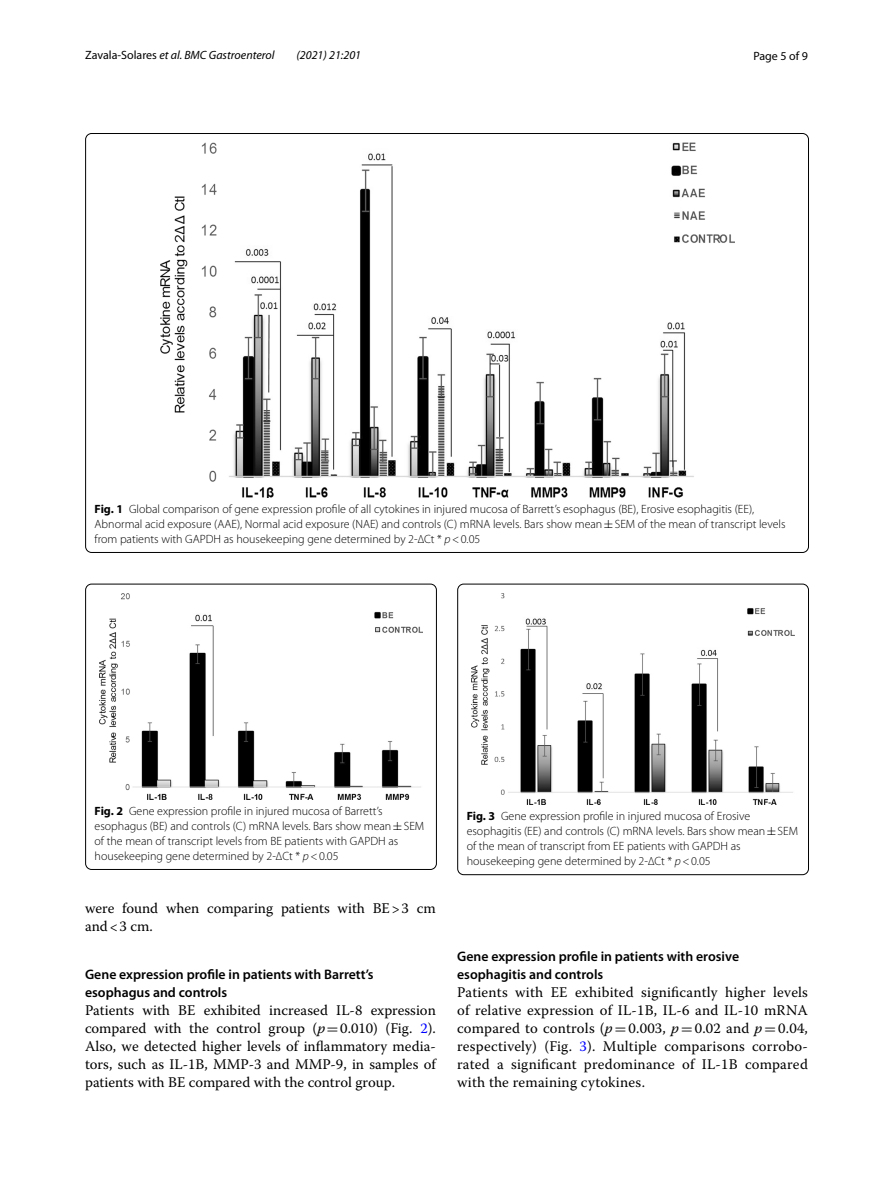
<style>
.page{position:relative;width:893px;height:1187px;background:#fff}
.page>*{position:absolute;margin:0;border:0;box-sizing:border-box;transform-origin:0 0}
.t1{font:14.7px/18px "Warnock Pro";color:#000;text-align:justify}
.t2{font:600 13.8px/18px "Myriad Pro";color:#000}
.t3{font:300 12px/15px "Myriad Pro";color:#000}
.t4{font:italic 12px "Myriad Pro";color:#000}
.t5{font:12px "Myriad Pro";color:#000}
.s1{font-style:normal}
.s2{font-weight:700}
.s3{font-family:"MTSY";font-weight:400}
.s4{font-style:italic}
.s5{font-family:"MTSY"}
.s6{color:#00f}
</style>
<div class="page">
<img style="left:160px;top:142px;width:574px;height:355px">
<img style="left:99px;top:593px;width:324px;height:206px">
<div style="left:85px;top:584px;width:352px;height:285px;border:1px solid #000;border-radius:6px"></div>
<img style="left:471px;top:593px;width:324px;height:211px">
<div style="left:457px;top:584px;width:352px;height:290px;border:1px solid #000;border-radius:6px"></div>
<p class="t4" style="left:85px;top:48px;width:191px"><span class="s1">Zavala‑Solares</span> et al. BMC Gastroenterol</p>
<p class="t4" style="left:296px;top:48px;width:66px">(2021) 21:201</p>
<p class="t5" style="left:753px;top:48px;width:56px">Page 5 of 9</p>
<p class="t3" style="left:95px;top:501px;width:692px"><span class="s2">Fig. 1</span> Global comparison of gene expression profile of all cytokines in injured mucosa of Barrett’s esophagus (BE), Erosive esophagitis (EE),<br>Abnormal acid exposure (AAE), Normal acid exposure (NAE) and controls (C) mRNA levels. Bars show mean<span class="s3">±</span>SEM of the mean of transcript levels from patients with GAPDH as housekeeping gene determined by 2-∆Ct * <span class="s4">p</span>&lt;0.05</p>
<p class="t3" style="left:95px;top:803px;width:331px"><span class="s2">Fig. 2</span> Gene expression profile in injured mucosa of Barrett’s esophagus (BE) and controls (C) mRNA levels. Bars show mean<span class="s3">±</span>SEM of the mean of transcript levels from BE patients with GAPDH as housekeeping gene determined by 2-∆Ct * <span class="s4">p</span>&lt;0.05</p>
<p class="t3" style="left:467px;top:808px;width:333px"><span class="s2">Fig. 3</span> Gene expression profile in injured mucosa of Erosive esophagitis (EE) and controls (C) mRNA levels. Bars show mean<span class="s3">±</span>SEM of the mean of transcript from EE patients with GAPDH as housekeeping gene determined by 2-∆Ct * <span class="s4">p</span>&lt;0.05</p>
<p class="t1" style="left:85px;top:898px;width:352px">were found when comparing patients with BE&gt;3 cm and&lt;3 cm.</p>
<p class="t2" style="left:85px;top:964px;width:290px">Gene expression profile in patients with Barrett’s esophagus and controls</p>
<p class="t1" style="left:85px;top:1000px;width:352px">Patients with BE exhibited increased IL-8 expression compared with the control group (<span class="s4">p</span><span class="s5">=</span>0.010) (Fig. <span class="s6">2</span>).<br>Also, we detected higher levels of inflammatory media&shy;tors, such as IL-1B, MMP-3 and MMP-9, in samples of patients with BE compared with the control group.</p>
<p class="t2" style="left:457px;top:946px;width:283px">Gene expression profile in patients with erosive esophagitis and controls</p>
<p class="t1" style="left:457px;top:982px;width:352px">Patients with EE exhibited significantly higher levels of relative expression of IL-1B, IL-6 and IL-10 mRNA compared to controls (<span class="s4">p</span><span class="s5">=</span>0.003, <span class="s4">p</span><span class="s5">=</span>0.02 and <span class="s4">p</span><span class="s5">=</span>0.04, respectively) (Fig. <span class="s6">3</span>). Multiple comparisons corrobo&shy;rated a significant predominance of IL-1B compared with the remaining cytokines.</p>
</div>
